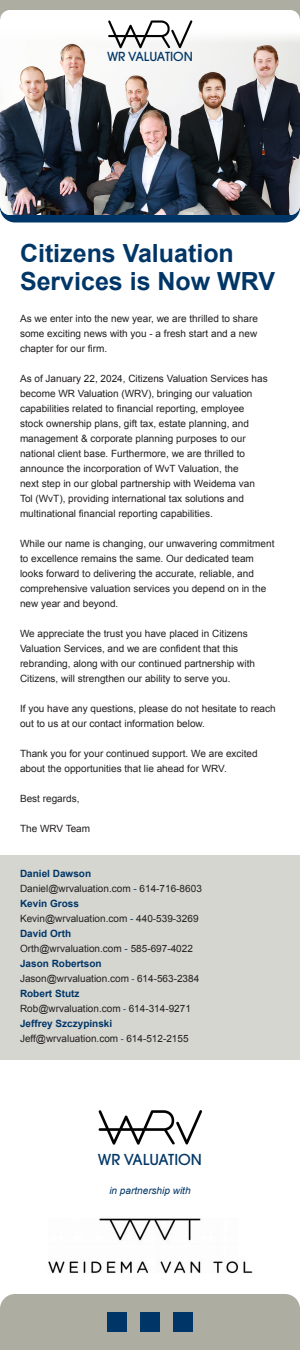
<style>
.page{position:relative;width:300px;height:1350px;background:#fff}
.page>*{position:absolute;margin:0;border:0;box-sizing:border-box;transform-origin:0 0}
.t1{font:700 25px/27.5px "Arial";color:#003667}
.t2{font:500 15px "ITC Avant Garde Pro";color:#003667}
.t3{font:500 12.4px "ITC Avant Garde Pro";color:#003667}
.t4{font:10px/15px "Arial";color:#231f20}
.t5{font:700 10px "Arial";color:#003667}
.t6{font:italic 10px "Arial";color:#003667}
.s1{color:#003667}
.s2{font-size:9px;color:#003667}
</style>
<div class="page">
<div style="left:0;top:0;width:300px;height:92px;background:#aeada1"></div>
<div style="left:2px;top:215px;width:296px;height:7px;background:#003667"></div>
<div style="left:0;top:855px;width:300px;height:205px;background:#d6d6d0"></div>
<div style="left:0;top:10px;width:300px;height:205px;background:#fff;border-radius:10px"></div>
<img style="left:0;top:36px;width:300px;height:179px">
<div style="left:0;top:1294px;width:300px;height:56px;background:#aeada1"></div>
<div style="left:107px;top:1312px;width:20px;height:20px;background:#003667"></div>
<div style="left:140px;top:1312px;width:20px;height:20px;background:#003667"></div>
<div style="left:173px;top:1312px;width:20px;height:20px;background:#003667"></div>
<img style="left:98px;top:1110px;width:104px;height:35px">
<img style="left:102px;top:20px;width:96px;height:35px">
<img style="left:48px;top:1218px;width:205px;height:56px">
<p class="t3" style="left:107px;top:49px;width:87px">WR VALUATION</p>
<p class="t1" style="left:20px;top:241px;width:257px">Citizens Valuation<br>Services is Now WRV</p>
<p class="t4" style="left:20px;top:311px;width:239px;text-align:justify">As we enter into the new year, we are thrilled to share some exciting news with you - a fresh start and a new chapter for our firm.</p>
<p class="t4" style="left:20px;top:371px;width:249px">As of January 22, 2024, Citizens Valuation Services has become WR Valuation (WRV), bringing our valuation capabilities related to financial reporting, employee stock ownership plans, gift tax, estate planning, and management &amp; corporate planning purposes to our national client base. Furthermore, we are thrilled to announce the incorporation of WvT Valuation, the<br>next step in our global partnership with Weidema van Tol (WvT), providing international tax solutions and multinational financial reporting capabilities.</p>
<p class="t4" style="left:20px;top:536px;width:256px">While our name is changing, our unwavering commitment to excellence remains the same. Our dedicated team looks forward to delivering the accurate, reliable, and comprehensive valuation services you depend on in the new year and beyond.</p>
<p class="t4" style="left:20px;top:626px;width:237px">We appreciate the trust you have placed in Citizens Valuation Services, and we are confident that this rebranding, along with our continued partnership with Citizens, will strengthen our ability to serve you.</p>
<p class="t4" style="left:20px;top:701px;width:257px">If you have any questions, please do not hesitate to reach out to us at our contact information below.</p>
<p class="t4" style="left:20px;top:746px;width:239px">Thank you for your continued support. We are excited about the opportunities that lie ahead for WRV.</p>
<p class="t4" style="left:20px;top:791px;width:61px">Best regards,</p>
<p class="t4" style="left:20px;top:821px;width:72px">The WRV Team</p>
<p class="t5" style="left:20px;top:867px;width:73px">Daniel Dawson</p>
<p class="t4" style="left:20px;top:881px;width:183px">Daniel@wrvaluation.com <span class="s1">-</span> 614-716-8603</p>
<p class="t5" style="left:20px;top:897px;width:60px">Kevin Gross</p>
<p class="t4" style="left:20px;top:911px;width:180px">Kevin@wrvaluation.com <span class="s1">-</span> 440-539-3269</p>
<p class="t5" style="left:20px;top:927px;width:53px">David Orth</p>
<p class="t4" style="left:20px;top:941px;width:174px">Orth@wrvaluation.com <span class="s1">-</span> 585-697-4022</p>
<p class="t5" style="left:20px;top:957px;width:83px">Jason Robertson</p>
<p class="t4" style="left:20px;top:971px;width:181px">Jason@wrvaluation.com <span class="s2">-</span> 614-563-2384</p>
<p class="t5" style="left:20px;top:987px;width:61px">Robert Stutz</p>
<p class="t4" style="left:20px;top:1001px;width:173px">Rob@wrvaluation.com <span class="s2">-</span> 614-314-9271</p>
<p class="t5" style="left:20px;top:1017px;width:94px">Jeffrey Szczypinski</p>
<p class="t4" style="left:20px;top:1031px;width:170px">Jeff@wrvaluation.com <span class="s2">-</span> 614-512-2155</p>
<p class="t2" style="left:98px;top:1150px;width:106px">WR VALUATION</p>
<p class="t6" style="left:109px;top:1184px;width:83px">in partnership with</p>
</div>
